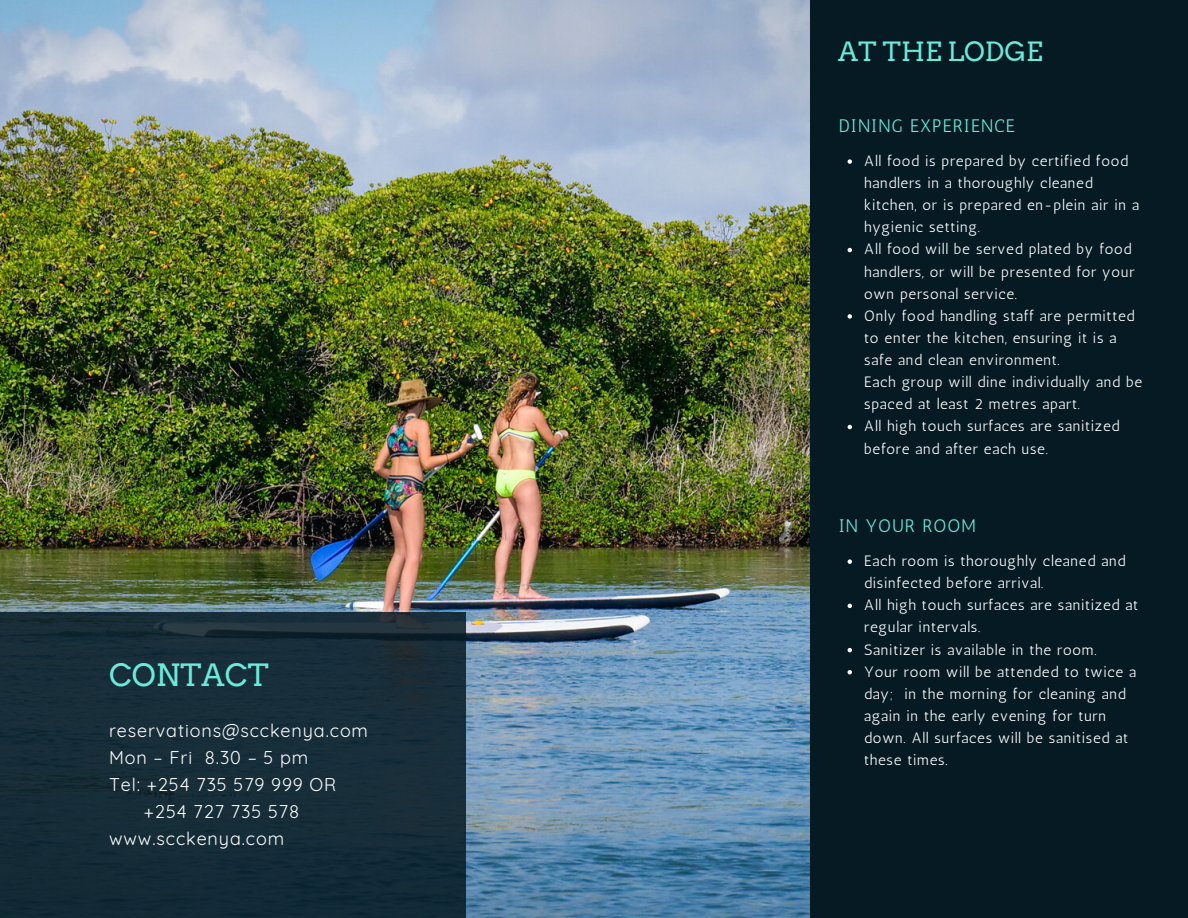
<style>
.page{position:relative;width:1188px;height:918px;background:#061a23}
.page>*{position:absolute;margin:0;border:0;box-sizing:border-box;transform-origin:0 0}
.t1{font:30.75px "Arvo";color:#6aeadb}
.t2{font:26.55px "Arvo";color:#6aeadb}
.t3{font:18.15px "Antic";letter-spacing:.05em;color:#6aeadb}
.t4{font:18px "Quicksand";letter-spacing:.05em;color:#fff}
.t5{font:15px/22px "Antic";letter-spacing:.05em;color:#fff}
</style>
<div class="page">
<img style="left:0;top:0;width:810px;height:918px">
<div style="left:0;top:612px;width:466px;height:306px;background:#172d39"></div>
<svg style="left:848px;top:159px;width:4px;height:5px"></svg>
<svg style="left:848px;top:248px;width:4px;height:4px"></svg>
<svg style="left:848px;top:314px;width:4px;height:5px"></svg>
<svg style="left:848px;top:425px;width:4px;height:4px"></svg>
<svg style="left:848px;top:559px;width:4px;height:5px"></svg>
<svg style="left:848px;top:604px;width:4px;height:4px"></svg>
<svg style="left:848px;top:648px;width:4px;height:4px"></svg>
<svg style="left:848px;top:670px;width:4px;height:4px"></svg>
<h1 class="t1" style="left:109px;top:657px;width:161px">CONTACT</h1>
<p class="t4" style="left:109px;top:719px;width:260px">reservations@scckenya.com</p>
<p class="t4" style="left:109px;top:746px;width:201px">Mon – Fri 8.30 – 5 pm</p>
<p class="t4" style="left:109px;top:773px;width:229px">Tel: +254 735 579 999 OR</p>
<p class="t4" style="left:144px;top:800px;width:157px">+254 727 735 578</p>
<p class="t4" style="left:109px;top:827px;width:177px">www.scckenya.com</p>
<h2 class="t2" style="left:838px;top:36px;width:206px">AT THE LODGE</h2>
<p class="t3" style="left:839px;top:115px;width:178px">DINING EXPERIENCE</p>
<p class="t5" style="left:864px;top:150px;width:280px">All food is prepared by certified food handlers in a thoroughly cleaned kitchen, or is prepared en-plein air in a hygienic setting.<br>All food will be served plated by food handlers, or will be presented for your own personal service.<br>Only food handling staff are permitted to enter the kitchen, ensuring it is a safe and clean environment.<br>Each group will dine individually and be spaced at least 2 metres apart.<br>All high touch surfaces are sanitized before and after each use.</p>
<p class="t3" style="left:839px;top:515px;width:139px">IN YOUR ROOM</p>
<p class="t5" style="left:864px;top:550px;width:276px">Each room is thoroughly cleaned and disinfected before arrival.<br>All high touch surfaces are sanitized at regular intervals.<br>Sanitizer is available in the room.<br>Your room will be attended to twice a day; in the morning for cleaning and again in the early evening for turn down. All surfaces will be sanitised at these times.</p>
</div>
